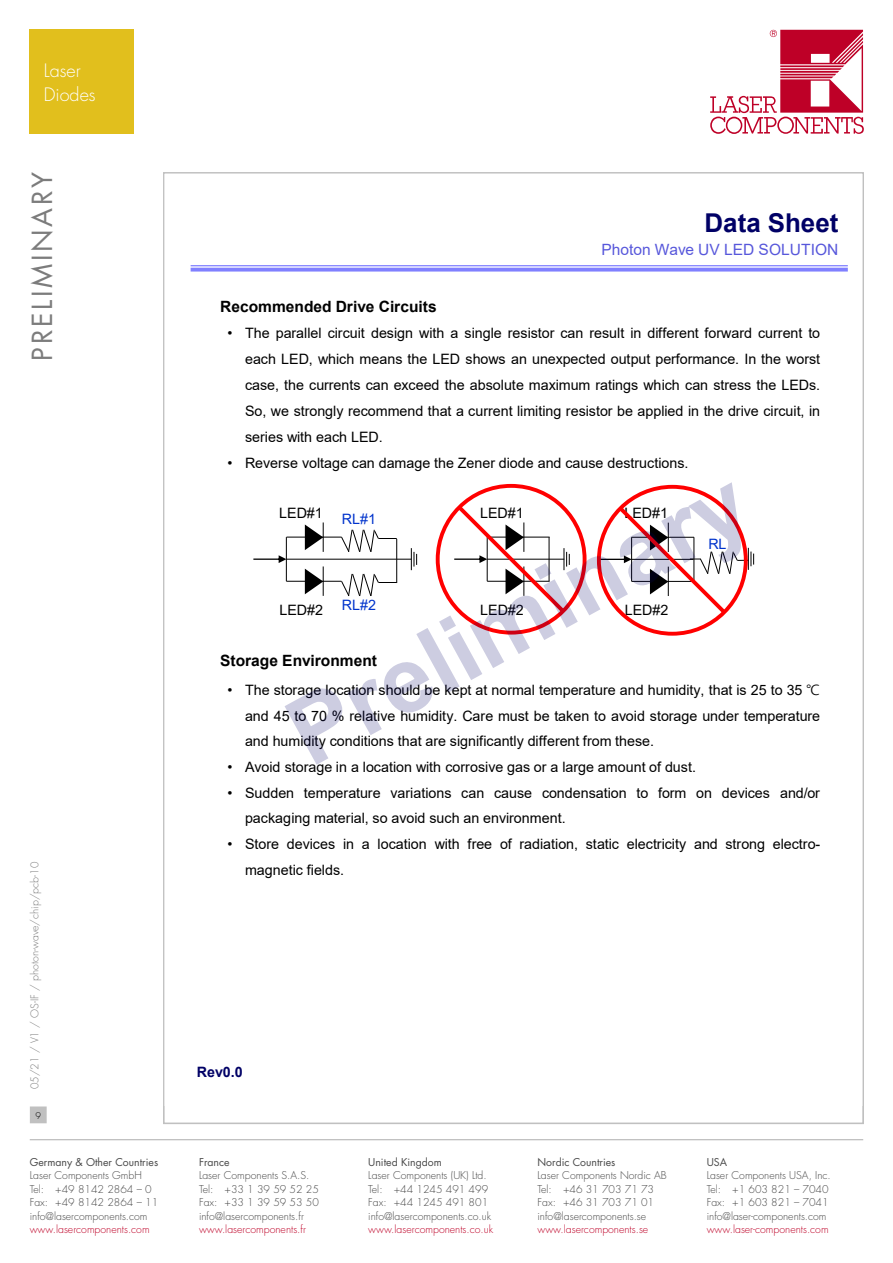
<style>
.page{position:relative;width:893px;height:1263px;background:#fff}
.page>*{position:absolute;margin:0;border:0;box-sizing:border-box;transform-origin:0 0}
.t1{font:27px "Futura Std";letter-spacing:.1em;color:#7c7c7c}
.t2{font:700 25.95px "Arial";color:#006}
.t3{font:300 18px/24px "Futura Std";color:#fff}
.t4{font:700 15.6px "Arial";color:#000}
.t5{font:15.6px "Arial";color:#5757db}
.t6{font:14.4px "Arial";color:#000}
.t7{font:14.25px/25.7px "Arial";color:#000;text-align:justify}
.t8{font:14.25px "Arial";color:#03c}
.t9{font:700 14.25px "Arial";color:#006}
.t10{font:300 10.5px/13.5px "Futura Std";color:#484848}
.t11{font:300 10.5px "Futura Std";color:#be0027}
.t12{font:10.5px "Futura Std";color:#484848}
.t13{font:300 10.5px "Futura Std";color:#7c7c7c}
.t14{font:300 9px "Futura Std";color:#000}
.s1{font-family:"Malgun Gothic"}
</style>
<div class="page">
<svg style="left:710px;top:30px;width:153px;height:104px"></svg>
<hr style="left:30px;top:1139px;width:833px;height:1px;background:#c0c0c0">
<div style="left:31px;top:1107px;width:15px;height:16px;background:#c0c0c0"></div>
<div style="left:30px;top:1106px;width:17px;height:17px;border:1px solid #c0c0c0"></div>
<hr style="left:191px;top:265px;width:657px;height:1px;background:#8b8bff">
<hr style="left:191px;top:268px;width:657px;height:4px;background:#00f;opacity:.5">
<svg style="left:285px;top:482px;width:456px;height:283px"></svg>
<div style="left:30px;top:30px;width:104px;height:104px;background:#e1bf1d"></div>
<p class="t3" style="left:44px;top:59px;width:53px">Laser<br>Diodes</p>
<h1 class="t1" style="left:25px;top:361px;width:190px;rotate:-90deg">PRELIMINARY</h1>
<p class="t13" style="left:28px;top:1089px;width:229px;rotate:-90deg">05/21 / V1 / OS-IF / photon-wave/chip/pcb-10</p>
<p class="t14" style="left:35px;top:1110px;width:7px">9</p>
<p class="t12" style="left:30px;top:1155px;width:130px">Germany &amp; Other Countries</p>
<p class="t10" style="left:30px;top:1169px;width:130px">Laser Components GmbH<br>Tel: +49 8142 2864 – 0<br>Fax: +49 8142 2864 – 11 info@lasercomponents.com</p>
<p class="t11" style="left:30px;top:1223px;width:121px">www.lasercomponents.com</p>
<p class="t4" style="left:220px;top:295px;width:218px">Recommended Drive Circuits</p>
<h2 class="t2" style="left:705px;top:204px;width:135px">Data Sheet</h2>
<p class="t5" style="left:601px;top:238px;width:238px">Photon Wave UV LED SOLUTION</p>
<p class="t7" style="left:245px;top:320px;width:577px;text-indent:-18px">• The parallel circuit design with a single resistor can result in different forward current to each LED, which means the LED shows an unexpected output performance. In the worst case, the currents can exceed the absolute maximum ratings which can stress the LEDs.<br>So, we strongly recommend that a current limiting resistor be applied in the drive circuit, in</p>
<p class="t6" style="left:245px;top:427px;width:139px">series with each LED.</p>
<p class="t7" style="left:227px;top:450px;width:463px">• Reverse voltage can damage the Zener diode and cause destructions.</p>
<p class="t7" style="left:279px;top:500px;width:45px">LED#1</p>
<p class="t8" style="left:342px;top:510px;width:36px">RL#1</p>
<p class="t7" style="left:279px;top:597px;width:45px">LED#2</p>
<p class="t8" style="left:342px;top:595px;width:36px">RL#2</p>
<p class="t4" style="left:220px;top:650px;width:158px">Storage Environment</p>
<p class="t7" style="left:480px;top:500px;width:45px">LED#1</p>
<p class="t7" style="left:480px;top:597px;width:45px">LED#2</p>
<p class="t7" style="left:624px;top:500px;width:45px">LED#1</p>
<p class="t7" style="left:625px;top:597px;width:45px">LED#2</p>
<p class="t8" style="left:708px;top:534px;width:20px">RL</p>
<p class="t7" style="left:245px;top:677px;width:577px;text-indent:-18px">• The storage location should be kept at normal temperature and humidity, that is 25 to 35 <span class="s1">℃ </span>and 45 to 70 % relative humidity. Care must be taken to avoid storage under temperature and humidity conditions that are significantly different from these.</p>
<p class="t7" style="left:227px;top:754px;width:470px">• Avoid storage in a location with corrosive gas or a large amount of dust.</p>
<p class="t7" style="left:245px;top:780px;width:577px;text-indent:-18px">• Sudden temperature variations can cause condensation to form on devices and/or packaging material, so avoid such an environment.</p>
<p class="t7" style="left:245px;top:831px;width:577px;text-indent:-18px">• Store devices in a location with free of radiation, static electricity and strong electro&shy;magnetic fields.</p>
<p class="t9" style="left:197px;top:1062px;width:47px">Rev0.0</p>
<p class="t12" style="left:199px;top:1155px;width:32px">France</p>
<p class="t10" style="left:199px;top:1169px;width:121px">Laser Components S.A.S.<br>Tel: +33 1 39 59 52 25<br>Fax: +33 1 39 59 53 50 info@lasercomponents.fr</p>
<p class="t11" style="left:199px;top:1223px;width:108px">www.lasercomponents.fr</p>
<p class="t12" style="left:368px;top:1155px;width:75px">United Kingdom</p>
<p class="t10" style="left:368px;top:1169px;width:124px">Laser Components (UK) Ltd.<br>Tel: +44 1245 491 499<br>Fax: +44 1245 491 801 info@lasercomponents.co.uk</p>
<p class="t11" style="left:368px;top:1223px;width:126px">www.lasercomponents.co.uk</p>
<p class="t12" style="left:537px;top:1155px;width:79px">Nordic Countries</p>
<p class="t10" style="left:537px;top:1169px;width:131px">Laser Components Nordic AB<br>Tel: +46 31 703 71 73<br>Fax: +46 31 703 71 01 info@lasercomponents.se</p>
<p class="t11" style="left:537px;top:1223px;width:112px">www.lasercomponents.se</p>
<p class="t12" style="left:707px;top:1155px;width:22px">USA</p>
<p class="t10" style="left:707px;top:1169px;width:126px">Laser Components USA, Inc.<br>Tel: +1 603 821 – 7040<br>Fax: +1 603 821 – 7041 info@laser-components.com</p>
<p class="t11" style="left:707px;top:1223px;width:123px">www.laser-components.com</p>
</div>
